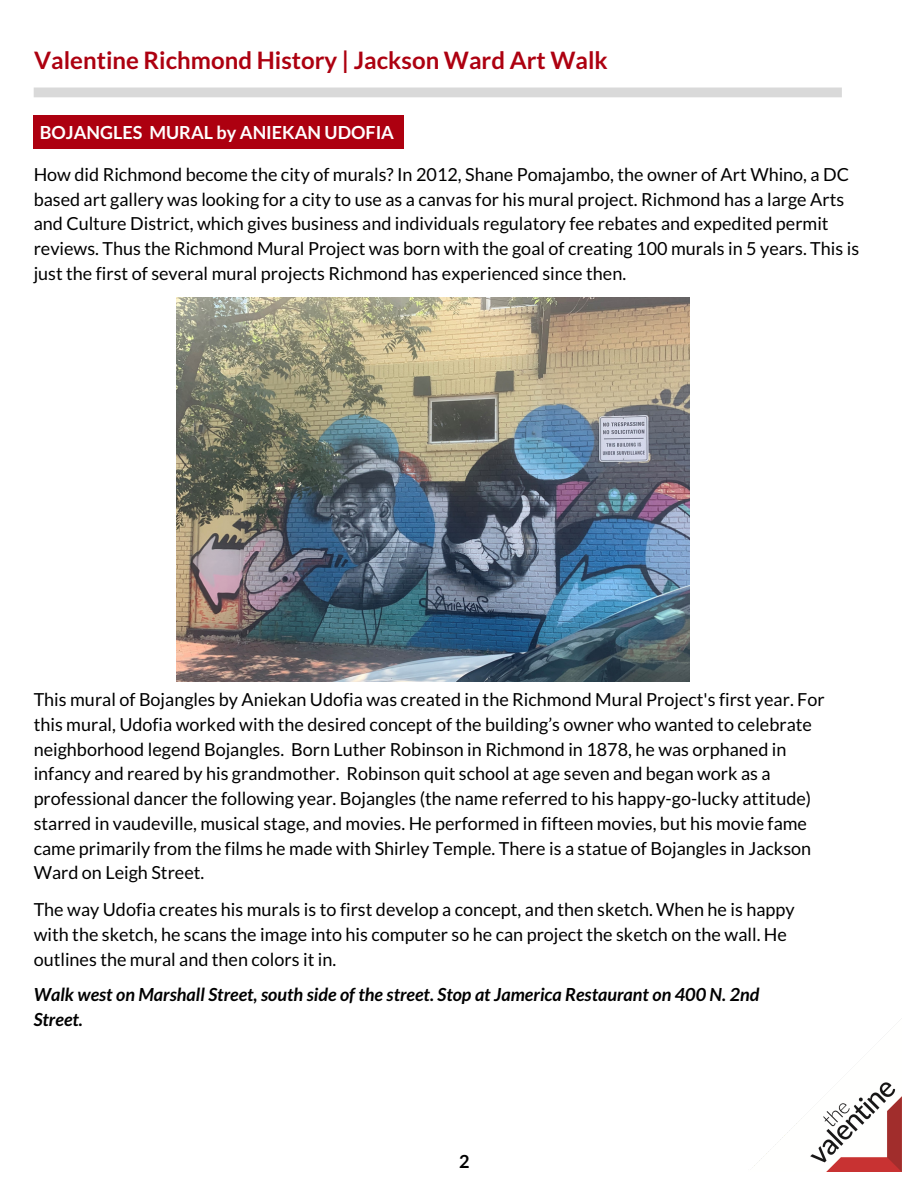
<style>
.page{position:relative;width:918px;height:1188px;background:#fff}
.page>*{position:absolute;margin:0;border:0;box-sizing:border-box;transform-origin:0 0}
.t1{font:700 24px "Lato";color:#ad0010}
.t2{font:18px/24.8px "Lato";color:#000}
.t3{font:italic 700 18px/24.8px "Lato";color:#000}
.t4{font:700 18px "Lato";color:#fff}
.t5{font:700 18px "Lato";color:#000}
</style>
<div class="page">
<img style="left:754px;top:1082px;width:147px;height:90px">
<div style="left:34px;top:88px;width:808px;height:9px;background:#d9d9d9"></div>
<img style="left:177px;top:297px;width:513px;height:385px">
<div style="left:34px;top:115px;width:370px;height:34px;background:#ad0010"></div>
<h1 class="t1" style="left:34px;top:45px;width:575px">Valentine Richmond History | Jackson Ward Art Walk</h1>
<p class="t4" style="left:40px;top:121px;width:356px">BOJANGLES MURAL by ANIEKAN UDOFIA</p>
<p class="t2" style="left:34px;top:162px;width:827px">How did Richmond become the city of murals? In 2012, Shane Pomajambo, the owner of Art Whino, a DC based art gallery was looking for a city to use as a canvas for his mural project. Richmond has a large Arts and Culture District, which gives business and individuals regulatory fee rebates and expedited permit reviews. Thus the Richmond Mural Project was born with the goal of creating 100 murals in 5 years. This is just the first of several mural projects Richmond has experienced since then.</p>
<p class="t2" style="left:34px;top:687px;width:793px">This mural of Bojangles by Aniekan Udofia was created in the Richmond Mural Project's first year. For this mural, Udofia worked with the desired concept of the building’s owner who wanted to celebrate neighborhood legend Bojangles. Born Luther Robinson in Richmond in 1878, he was orphaned in infancy and reared by his grandmother. Robinson quit school at age seven and began work as a professional dancer the following year. Bojangles (the name referred to his happy-go-lucky attitude) starred in vaudeville, musical stage, and movies. He performed in fifteen movies, but his movie fame came primarily from the films he made with Shirley Temple. There is a statue of Bojangles in Jackson Ward on Leigh Street.</p>
<p class="t2" style="left:34px;top:897px;width:762px">The way Udofia creates his murals is to first develop a concept, and then sketch. When he is happy with the sketch, he scans the image into his computer so he can project the sketch on the wall. He outlines the mural and then colors it in.</p>
<p class="t3" style="left:34px;top:982px;width:727px">Walk west on Marshall Street, south side of the street. Stop at Jamerica Restaurant on 400 N. 2nd<br>Street.</p>
<p class="t5" style="left:459px;top:1150px;width:12px">2</p>
</div>
